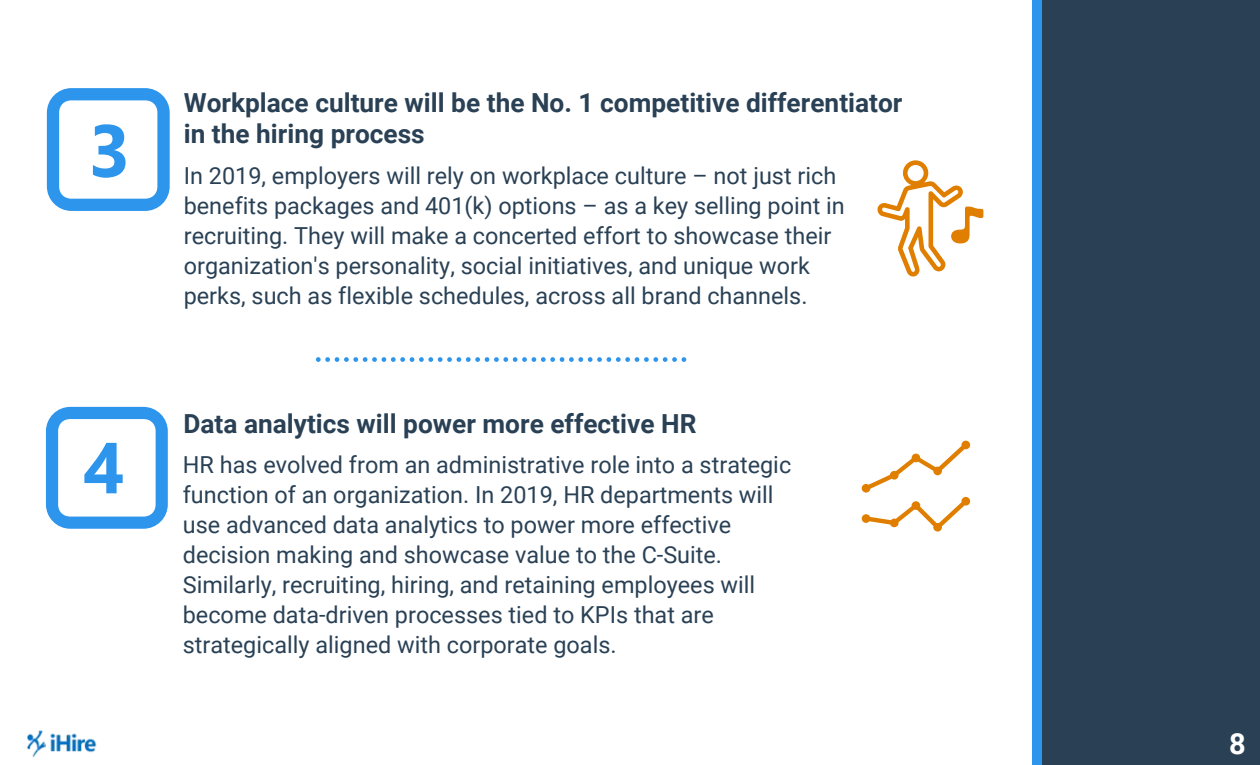
<style>
.page{position:relative;width:1260px;height:765px;background:#fff}
.page>*{position:absolute;margin:0;border:0;box-sizing:border-box;transform-origin:0 0}
.t1{font:700 29px "Roboto";color:#fff}
.t2{font:700 26.25px/31.9px "Roboto";color:#2a4155}
.t3{font:23.5px/30px "Roboto";color:#2a4155}
</style>
<div class="page">
<div style="left:2px;top:0;width:1258px;height:765px;background:#2a4155"></div>
<div style="left:0;top:0;width:1037px;height:765px;background:#fff"></div>
<div style="left:1032px;top:0;width:10px;height:765px;background:#2d95ec"></div>
<svg style="left:47px;top:88px;width:123px;height:123px"></svg>
<svg style="left:316px;top:357px;width:370px;height:5px"></svg>
<svg style="left:878px;top:160px;width:105px;height:117px"></svg>
<svg style="left:46px;top:407px;width:122px;height:122px"></svg>
<svg style="left:862px;top:441px;width:108px;height:91px"></svg>
<img style="left:27px;top:730px;width:70px;height:27px">
<p class="t2" style="left:184px;top:85px;width:720px">Workplace culture will be the No. 1 competitive differentiator in the hiring process</p>
<p class="t3" style="left:184px;top:160px;width:663px">In 2019, employers will rely on workplace culture – not just rich benefits packages and 401(k) options – as a key selling point in recruiting. They will make a concerted effort to showcase their organization's personality, social initiatives, and unique work perks, such as flexible schedules, across all brand channels.</p>
<p class="t2" style="left:184px;top:407px;width:514px">Data analytics will power more effective HR</p>
<p class="t3" style="left:183px;top:448px;width:610px">HR has evolved from an administrative role into a strategic function of an organization. In 2019, HR departments will use advanced data analytics to power more effective decision making and showcase value to the C-Suite.<br>Similarly, recruiting, hiring, and retaining employees will become data-driven processes tied to KPIs that are strategically aligned with corporate goals.</p>
<p class="t1" style="left:1229px;top:723px;width:18px">8</p>
</div>
